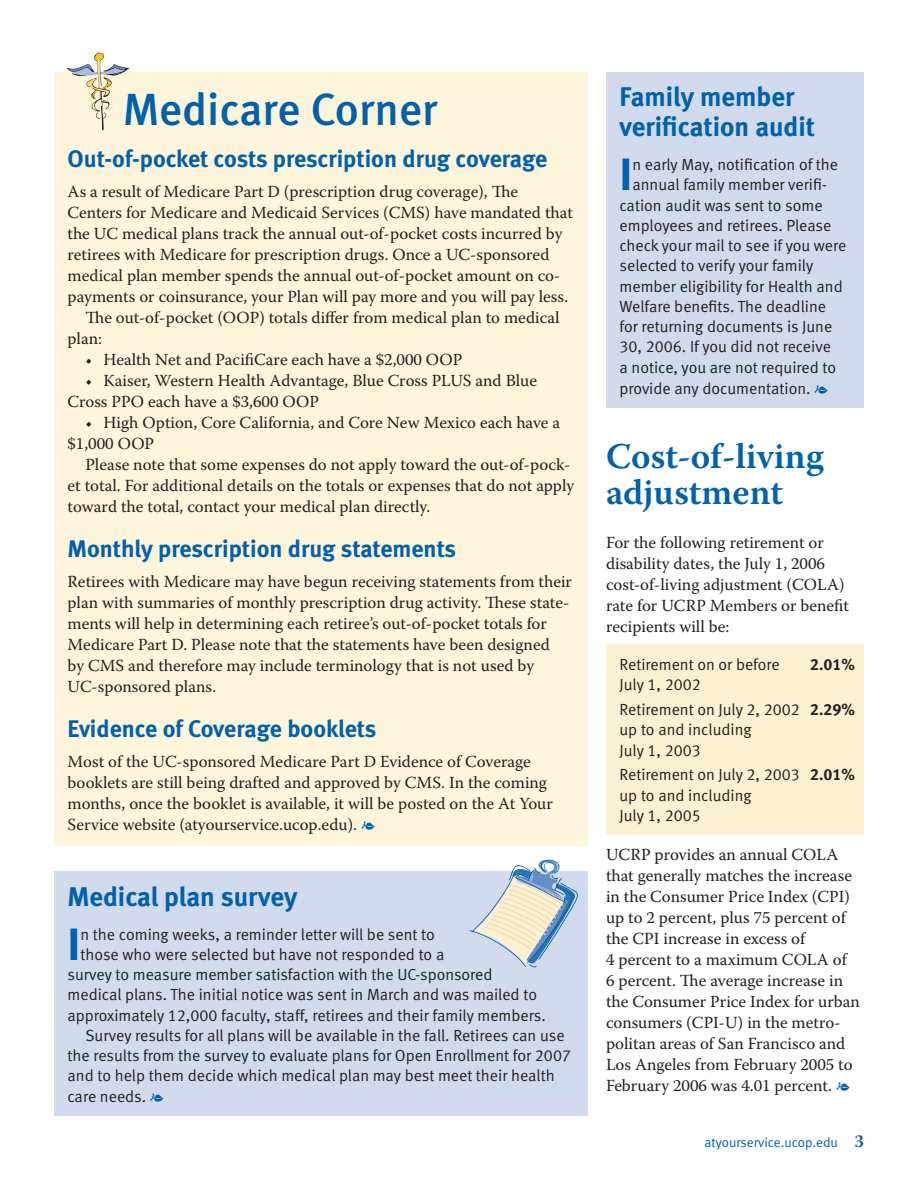
<style>
.page{position:relative;width:918px;height:1188px;background:#fff}
.page>*{position:absolute;margin:0;border:0;box-sizing:border-box;transform-origin:0 0}
.boxed_copy-sanserif{font:45.3px "Meta Bold LF";color:#0161aa}
.boxed_head{font:45px "Meta Medium LF";color:#0161aa}
.Headline{font:600 36px/36px "Warnock Pro";color:#0161aa}
.boxed_head-2{font:27px/30px "Meta Bold LF";color:#0161aa}
.Reminders_heads{font:24px "Meta Bold LF";color:#0161aa}
.body_copy-serif_no_i{font:16.8px/21px "Warnock Pro";color:#231f20}
.body_copy-serif{font:16.8px/21px "Warnock Pro";color:#231f20}
.bullet_copy{font:16.8px/21px "Warnock Pro";color:#231f20}
.boxed_copy-sanserif-2{font:16.2px/20.2px "Meta Normal LF";color:#231f20}
.boxed_copy-sanserif-3{font:16.2px "Meta Bold LF";color:#231f20}
.Subhead_1A{font:13.5px "Meta Normal LF";color:#0161aa}
.s1{color:#0161aa}
.s2{font-family:"Warnock Pro";font-size:16.8px;color:#0161aa}
.s3{font-family:"Meta Bold LF"}
</style>
<div class="page">
<div style="left:54px;top:872px;width:534px;height:244px;background:#d2dbee"></div>
<svg style="left:470px;top:860px;width:108px;height:108px"></svg>
<div style="left:54px;top:72px;width:534px;height:774px;background:#fef5dd"></div>
<svg style="left:67px;top:52px;width:62px;height:79px"></svg>
<div style="left:606px;top:644px;width:258px;height:190px;background:#fef1d3"></div>
<div style="left:606px;top:72px;width:258px;height:336px;background:#d2dbee"></div>
<p class="boxed_head" style="left:123px;top:84px;width:316px">Medicare Corner</p>
<p class="Reminders_heads" style="left:68px;top:145px;width:481px">Out-of-pocket costs prescription drug coverage</p>
<p class="body_copy-serif_no_i" style="left:68px;top:181px;width:507px">As a result of Medicare Part D (prescription drug coverage), The Centers for Medicare and Medicaid Services (CMS) have mandated that the UC medical plans track the annual out-of-pocket costs incurred by retirees with Medicare for prescription drugs. Once a UC-sponsored medical plan member spends the annual out-of-pocket amount on co&shy;payments or coinsurance, your Plan will pay more and you will pay less.</p>
<p class="body_copy-serif" style="left:68px;top:307px;width:494px;text-indent:18px">The out-of-pocket (OOP) totals differ from medical plan to medical plan:</p>
<p class="bullet_copy" style="left:86px;top:349px;width:378px">• Health Net and PacifiCare each have a $2,000 OOP</p>
<p class="bullet_copy" style="left:68px;top:370px;width:471px;text-indent:18px">• Kaiser, Western Health Advantage, Blue Cross PLUS and Blue<br>Cross PPO each have a $3,600 OOP</p>
<p class="bullet_copy" style="left:68px;top:412px;width:494px;text-indent:18px">• High Option, Core California, and Core New Mexico each have a $1,000 OOP</p>
<p class="body_copy-serif" style="left:68px;top:454px;width:508px;text-indent:18px">Please note that some expenses do not apply toward the out-of-pock&shy;et total. For additional details on the totals or expenses that do not apply toward the total, contact your medical plan directly.</p>
<p class="Reminders_heads" style="left:68px;top:535px;width:390px">Monthly prescription drug statements</p>
<p class="body_copy-serif_no_i" style="left:68px;top:571px;width:506px">Retirees with Medicare may have begun receiving statements from their plan with summaries of monthly prescription drug activity. These state&shy;ments will help in determining each retiree’s out-of-pocket totals for Medicare Part D. Please note that the statements have been designed<br>by CMS and therefore may include terminology that is not used by UC-sponsored plans.</p>
<p class="Reminders_heads" style="left:68px;top:715px;width:310px">Evidence of Coverage booklets</p>
<p class="body_copy-serif_no_i" style="left:68px;top:751px;width:487px">Most of the UC-sponsored Medicare Part D Evidence of Coverage booklets are still being drafted and approved by CMS. In the coming months, once the booklet is available, it will be posted on the At Your Service website (atyourservice.ucop.edu). <span class="s1">e</span></p>
<p class="boxed_head-2" style="left:68px;top:881px;width:232px">Medical plan survey</p>
<p class="boxed_copy-sanserif" style="left:68px;top:917px;width:14px">I</p>
<p class="boxed_copy-sanserif-2" style="left:80px;top:924px;width:356px">n the coming weeks, a reminder letter will be sent to</p>
<p class="boxed_copy-sanserif-2" style="left:80px;top:944px;width:365px">those who were selected but have not responded to a</p>
<p class="boxed_copy-sanserif-2" style="left:68px;top:964px;width:427px">survey to measure member satisfaction with the UC-sponsored</p>
<p class="boxed_copy-sanserif-2" style="left:68px;top:985px;width:471px">medical plans. The initial notice was sent in March and was mailed to</p>
<p class="boxed_copy-sanserif-2" style="left:68px;top:1005px;width:480px">approximately 12,000 faculty, staff, retirees and their family members.</p>
<p class="boxed_copy-sanserif-2" style="left:68px;top:1025px;width:505px;text-indent:18px">Survey results for all plans will be available in the fall. Retirees can use the results from the survey to evaluate plans for Open Enrollment for 2007 and to help them decide which medical plan may best meet their health care needs. <span class="s2">e</span></p>
<p class="boxed_head-2" style="left:620px;top:82px;width:197px">Family member verification audit</p>
<p class="boxed_copy-sanserif" style="left:620px;top:148px;width:14px">I</p>
<p class="boxed_copy-sanserif-2" style="left:632px;top:154px;width:207px">n early May, notification of the</p>
<p class="boxed_copy-sanserif-2" style="left:632px;top:175px;width:196px">annual family member verifi-</p>
<p class="boxed_copy-sanserif-2" style="left:620px;top:195px;width:205px">cation audit was sent to some</p>
<p class="boxed_copy-sanserif-2" style="left:620px;top:215px;width:213px">employees and retirees. Please</p>
<p class="boxed_copy-sanserif-2" style="left:620px;top:235px;width:228px">check your mail to see if you were</p>
<p class="boxed_copy-sanserif-2" style="left:620px;top:256px;width:195px">selected to verify your family</p>
<p class="boxed_copy-sanserif-2" style="left:620px;top:276px;width:225px">member eligibility for Health and</p>
<p class="boxed_copy-sanserif-2" style="left:620px;top:296px;width:208px">Welfare benefits. The deadline</p>
<p class="boxed_copy-sanserif-2" style="left:620px;top:316px;width:214px">for returning documents is June</p>
<p class="boxed_copy-sanserif-2" style="left:620px;top:337px;width:213px">30, 2006. If you did not receive</p>
<p class="boxed_copy-sanserif-2" style="left:620px;top:357px;width:218px">a notice, you are not required to</p>
<p class="boxed_copy-sanserif-2" style="left:620px;top:378px;width:211px">provide any documentation. <span class="s2">e</span></p>
<p class="Headline" style="left:606px;top:438px;width:219px">Cost-of-living adjustment</p>
<p class="body_copy-serif_no_i" style="left:606px;top:532px;width:245px">For the following retirement or disability dates, the July 1, 2006 cost-of-living adjustment (COLA) rate for UCRP Members or benefit recipients will be:</p>
<p class="boxed_copy-sanserif-2" style="left:620px;top:654px;width:162px">Retirement on or before</p>
<p class="boxed_copy-sanserif-3" style="left:810px;top:655px;width:47px">2.01%</p>
<p class="boxed_copy-sanserif-2" style="left:620px;top:675px;width:77px">July 1, 2002-</p>
<p class="boxed_copy-sanserif-2" style="left:620px;top:699px;width:237px">Retirement on July 2, 2002 <span class="s3">2.29% </span>up to and including<br>July 1, 2003</p>
<p class="boxed_copy-sanserif-2" style="left:620px;top:765px;width:237px">Retirement on July 2, 2003 <span class="s3">2.01% </span>up to and including<br>July 1, 2005</p>
<p class="body_copy-serif_no_i" style="left:606px;top:844px;width:255px">UCRP provides an annual COLA that generally matches the increase in the Consumer Price Index (CPI) up to 2 percent, plus 75 percent of the CPI increase in excess of<br>4 percent to a maximum COLA of<br>6 percent. The average increase in the Consumer Price Index for urban consumers (CPI-U) in the metro&shy;politan areas of San Francisco and<br>Los Angeles from February 2005 to<br>February 2006 was 4.01 percent. <span class="s1">e</span></p>
<p class="Subhead_1A" style="left:705px;top:1135px;width:135px">atyourservice.ucop.edu</p>
</div>
